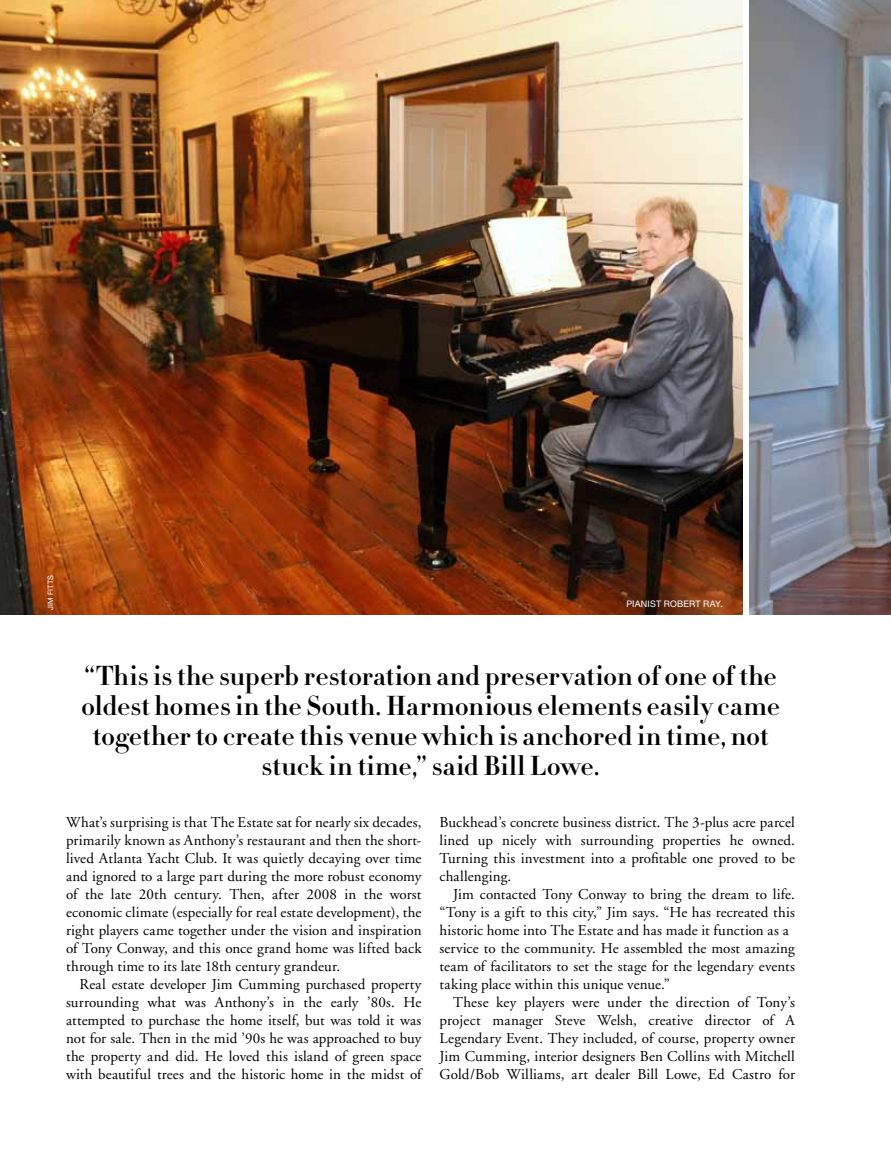
<style>
.page{position:relative;width:891px;height:1175px;background:#fff}
.page>*{position:absolute;margin:0;border:0;box-sizing:border-box;transform-origin:0 0}
.t1{font:27px/30px "Didot HTF B11 Bold";letter-spacing:-.005em;color:#000;text-align:center}
.t2{font:15px/18px "Adobe Garamond";letter-spacing:.01em;color:#000;text-align:justify}
.t3{font:9px "Helvetica Neue";letter-spacing:.02em;color:#fff}
.t4{font:7.5px "Helvetica Neue";color:#fff}
</style>
<div class="page">
<img style="left:749px;top:0;width:142px;height:614px">
<img style="left:0;top:0;width:742px;height:614px">
<p class="t4" style="left:46px;top:610px;width:37px;rotate:-90deg">JIM FITTS</p>
<p class="t3" style="left:626px;top:598px;width:98px">PIANI ST ROBERT RAY.</p>
<h1 class="t1" style="left:81px;top:660px;width:701px">“This is the superb restoration and preservation of one of the oldest homes in the South. Harmonious elements easily came together to create this venue which is anchored in time, not stuck in time,” said Bill Lowe.</h1>
<p class="t2" style="left:66px;top:814px;width:357px">What’s surprising is that The Estate sat for nearly six decades, primarily known as Anthony’s restaurant and then the short&shy;lived Atlanta Yacht Club. It was quietly decaying over time and ignored to a large part during the more robust economy of the late 20th century. Then, after 2008 in the worst economic climate (especially for real estate development), the right players came together under the vision and inspiration of Tony Conway, and this once grand home was lifted back through time to its late 18th century grandeur.</p>
<p class="t2" style="left:66px;top:976px;width:357px;text-indent:14px">Real estate developer Jim Cumming purchased property surrounding what was Anthony’s in the early ’80s. He attempted to purchase the home itself, but was told it was not for sale. Then in the mid ’90s he was approached to buy the property and did. He loved this island of green space with beautiful trees and the historic home in the midst of</p>
<p class="t2" style="left:440px;top:814px;width:357px">Buckhead’s concrete business district. The 3-plus acre parcel lined up nicely with surrounding properties he owned.<br>Turning this investment into a profitable one proved to be challenging.</p>
<p class="t2" style="left:440px;top:886px;width:357px;text-align:left;text-indent:14px">Jim contacted Tony Conway to bring the dream to life. “Tony is a gift to this city,” Jim says. “He has recreated this historic home into The Estate and has made it function as a service to the community. He assembled the most amazing team of facilitators to set the stage for the legendary events taking place within this unique venue.”</p>
<p class="t2" style="left:440px;top:994px;width:357px;text-indent:14px">These key players were under the direction of Tony’s project manager Steve Welsh, creative director of A Legendary Event. They included, of course, property owner Jim Cumming, interior designers Ben Collins with Mitchell Gold/Bob Williams, art dealer Bill Lowe, Ed Castro for</p>
</div>
